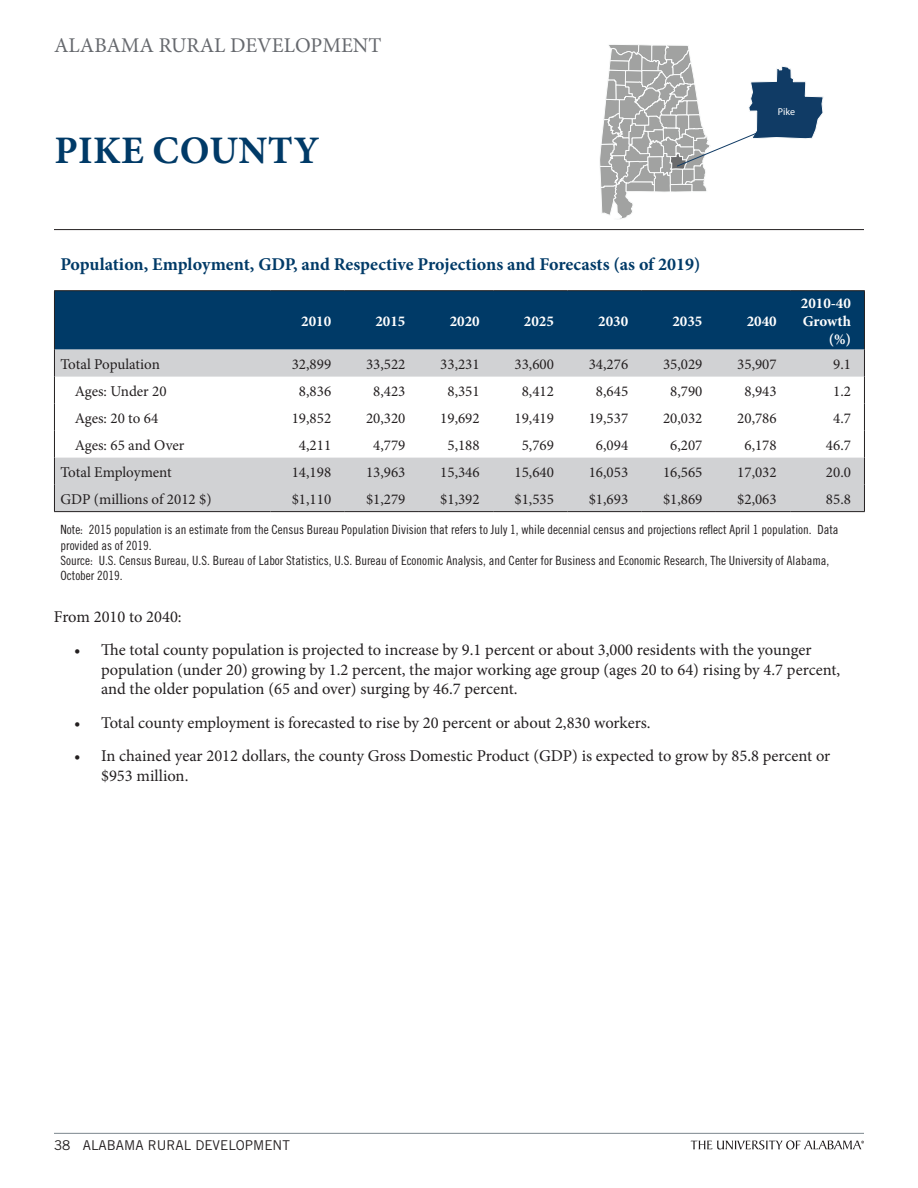
<style>
.page{position:relative;width:918px;height:1188px;background:#fff}
.page>*{position:absolute;margin:0;border:0;box-sizing:border-box;transform-origin:0 0}
.t1{font:700 39px "Minion Pro";letter-spacing:.01em;color:#003a67}
.t2{font:21px "Minion Pro";color:#66696e}
.t3{font:700 18px "Minion Pro";color:#003a67}
.t4{font:16.5px/19.8px "Minion Pro";color:#231f20}
.t5{font:15px "Minion Pro";color:#231f20}
.t6{font:700 15px/18px "Minion Pro";color:#fff;text-align:right}
.t7{font:13.5px "Trade Gothic LT Std";color:#231f20}
.t8{font:12.75px/15.3px "Trade Gothic LT Std Cn 18";color:#231f20}
.t9{font:10.05px "Myriad Pro";color:#fff}
</style>
<div class="page">
<hr style="left:54px;top:1133px;width:810px;height:1px;background:#7b868d">
<hr style="left:54px;top:229px;width:810px;height:1px;background:#231f20">
<svg style="left:691px;top:1140px;width:173px;height:10px"></svg>
<div style="left:55px;top:291px;width:809px;height:59px;background:#003a67"></div>
<svg style="left:55px;top:350px;width:809px;height:161px"></svg>
<hr style="left:54px;top:291px;width:1px;height:59px;background:#231f20">
<hr style="left:864px;top:291px;width:1px;height:59px;background:#231f20">
<svg style="left:54px;top:350px;width:1px;height:161px"></svg>
<svg style="left:864px;top:350px;width:1px;height:161px"></svg>
<hr style="left:54px;top:511px;width:216px;height:1px;background:#231f20">
<hr style="left:270px;top:511px;width:75px;height:1px;background:#231f20">
<hr style="left:345px;top:511px;width:74px;height:1px;background:#231f20">
<hr style="left:419px;top:511px;width:74px;height:1px;background:#231f20">
<hr style="left:493px;top:511px;width:74px;height:1px;background:#231f20">
<hr style="left:567px;top:511px;width:75px;height:1px;background:#231f20">
<hr style="left:642px;top:511px;width:74px;height:1px;background:#231f20">
<hr style="left:716px;top:511px;width:74px;height:1px;background:#231f20">
<hr style="left:790px;top:511px;width:75px;height:1px;background:#231f20">
<hr style="left:54px;top:290px;width:216px;height:1px;background:#231f20">
<hr style="left:270px;top:290px;width:75px;height:1px;background:#231f20">
<hr style="left:345px;top:290px;width:74px;height:1px;background:#231f20">
<hr style="left:419px;top:290px;width:74px;height:1px;background:#231f20">
<hr style="left:493px;top:290px;width:74px;height:1px;background:#231f20">
<hr style="left:567px;top:290px;width:75px;height:1px;background:#231f20">
<hr style="left:642px;top:290px;width:74px;height:1px;background:#231f20">
<hr style="left:716px;top:290px;width:74px;height:1px;background:#231f20">
<hr style="left:790px;top:290px;width:75px;height:1px;background:#231f20">
<svg style="left:600px;top:44px;width:224px;height:175px"></svg>
<p class="t2" style="left:54px;top:31px;width:329px">ALABAMA RURAL DEVELOPMENT</p>
<h1 class="t1" style="left:55px;top:123px;width:266px">PIKE COUNTY</h1>
<p class="t3" style="left:60px;top:252px;width:642px">Population, Employment, GDP, and Respective Projections and Forecasts (as of 2019)</p>
<p class="t9" style="left:778px;top:105px;width:19px">Pike</p>
<p class="t6" style="left:301px;top:312px;width:31px">2010</p>
<p class="t6" style="left:375px;top:312px;width:31px">2015</p>
<p class="t6" style="left:450px;top:312px;width:31px">2020</p>
<p class="t6" style="left:524px;top:312px;width:31px">2025</p>
<p class="t6" style="left:598px;top:312px;width:31px">2030</p>
<p class="t6" style="left:672px;top:312px;width:31px">2035</p>
<p class="t6" style="left:747px;top:312px;width:32px">2040</p>
<p class="t6" style="left:801px;top:294px;width:52px">2010-40<br>Growth (%)</p>
<p class="t5" style="left:60px;top:354px;width:101px">Total Population</p>
<p class="t5" style="left:292px;top:354px;width:41px">32,899</p>
<p class="t5" style="left:366px;top:354px;width:41px">33,522</p>
<p class="t5" style="left:440px;top:354px;width:41px">33,231</p>
<p class="t5" style="left:515px;top:354px;width:41px">33,600</p>
<p class="t5" style="left:589px;top:354px;width:41px">34,276</p>
<p class="t5" style="left:663px;top:354px;width:41px">35,029</p>
<p class="t5" style="left:737px;top:354px;width:41px">35,907</p>
<p class="t5" style="left:833px;top:354px;width:19px">9.1</p>
<p class="t5" style="left:75px;top:381px;width:93px">Ages: Under 20</p>
<p class="t5" style="left:299px;top:381px;width:34px">8,836</p>
<p class="t5" style="left:373px;top:381px;width:34px">8,423</p>
<p class="t5" style="left:447px;top:381px;width:34px">8,351</p>
<p class="t5" style="left:522px;top:381px;width:34px">8,412</p>
<p class="t5" style="left:596px;top:381px;width:34px">8,645</p>
<p class="t5" style="left:670px;top:381px;width:34px">8,790</p>
<p class="t5" style="left:744px;top:381px;width:34px">8,943</p>
<p class="t5" style="left:833px;top:381px;width:19px">1.2</p>
<p class="t5" style="left:75px;top:408px;width:85px">Ages: 20 to 64</p>
<p class="t5" style="left:292px;top:408px;width:41px">19,852</p>
<p class="t5" style="left:366px;top:408px;width:41px">20,320</p>
<p class="t5" style="left:440px;top:408px;width:41px">19,692</p>
<p class="t5" style="left:515px;top:408px;width:41px">19,419</p>
<p class="t5" style="left:589px;top:408px;width:41px">19,537</p>
<p class="t5" style="left:663px;top:408px;width:41px">20,032</p>
<p class="t5" style="left:737px;top:408px;width:41px">20,786</p>
<p class="t5" style="left:833px;top:408px;width:19px">4.7</p>
<p class="t5" style="left:75px;top:435px;width:111px">Ages: 65 and Over</p>
<p class="t5" style="left:299px;top:435px;width:34px">4,211</p>
<p class="t5" style="left:373px;top:435px;width:34px">4,779</p>
<p class="t5" style="left:447px;top:435px;width:34px">5,188</p>
<p class="t5" style="left:522px;top:435px;width:34px">5,769</p>
<p class="t5" style="left:596px;top:435px;width:34px">6,094</p>
<p class="t5" style="left:670px;top:435px;width:34px">6,207</p>
<p class="t5" style="left:744px;top:435px;width:34px">6,178</p>
<p class="t5" style="left:826px;top:435px;width:27px">46.7</p>
<p class="t5" style="left:60px;top:462px;width:113px">Total Employment</p>
<p class="t5" style="left:292px;top:462px;width:41px">14,198</p>
<p class="t5" style="left:366px;top:462px;width:41px">13,963</p>
<p class="t5" style="left:440px;top:462px;width:41px">15,346</p>
<p class="t5" style="left:515px;top:462px;width:41px">15,640</p>
<p class="t5" style="left:589px;top:462px;width:41px">16,053</p>
<p class="t5" style="left:663px;top:462px;width:41px">16,565</p>
<p class="t5" style="left:737px;top:462px;width:41px">17,032</p>
<p class="t5" style="left:826px;top:462px;width:27px">20.0</p>
<p class="t5" style="left:60px;top:489px;width:153px">GDP (millions of 2012 $)</p>
<p class="t5" style="left:292px;top:489px;width:41px">$1,110</p>
<p class="t5" style="left:366px;top:489px;width:41px">$1,279</p>
<p class="t5" style="left:440px;top:489px;width:41px">$1,392</p>
<p class="t5" style="left:515px;top:489px;width:41px">$1,535</p>
<p class="t5" style="left:589px;top:489px;width:41px">$1,693</p>
<p class="t5" style="left:663px;top:489px;width:41px">$1,869</p>
<p class="t5" style="left:737px;top:489px;width:41px">$2,063</p>
<p class="t5" style="left:826px;top:489px;width:27px">85.8</p>
<p class="t8" style="left:60px;top:522px;width:780px">Note: 2015 population is an estimate from the Census Bureau Population Division that refers to July 1, while decennial census and projections reflect April 1 population. Data provided as of 2019.<br>Source: U.S. Census Bureau, U.S. Bureau of Labor Statistics, U.S. Bureau of Economic Analysis, and Center for Business and Economic Research, The University of Alabama, October 2019.</p>
<p class="t4" style="left:54px;top:607px;width:129px">From 2010 to 2040:</p>
<p class="t4" style="left:101px;top:640px;width:741px;text-indent:-27px">• The total county population is projected to increase by 9.1 percent or about 3,000 residents with the younger population (under 20) growing by 1.2 percent, the major working age group (ages 20 to 64) rising by 4.7 percent, and the older population (65 and over) surging by 46.7 percent.</p>
<p class="t4" style="left:74px;top:713px;width:578px">• Total county employment is forecasted to rise by 20 percent or about 2,830 workers.</p>
<p class="t4" style="left:101px;top:746px;width:731px;text-indent:-27px">• In chained year 2012 dollars, the county Gross Domestic Product (GDP) is expected to grow by 85.8 percent or $953 million.</p>
<p class="t7" style="left:54px;top:1137px;width:237px">38 ALABAMA RURAL DEVELOPMENT</p>
</div>
